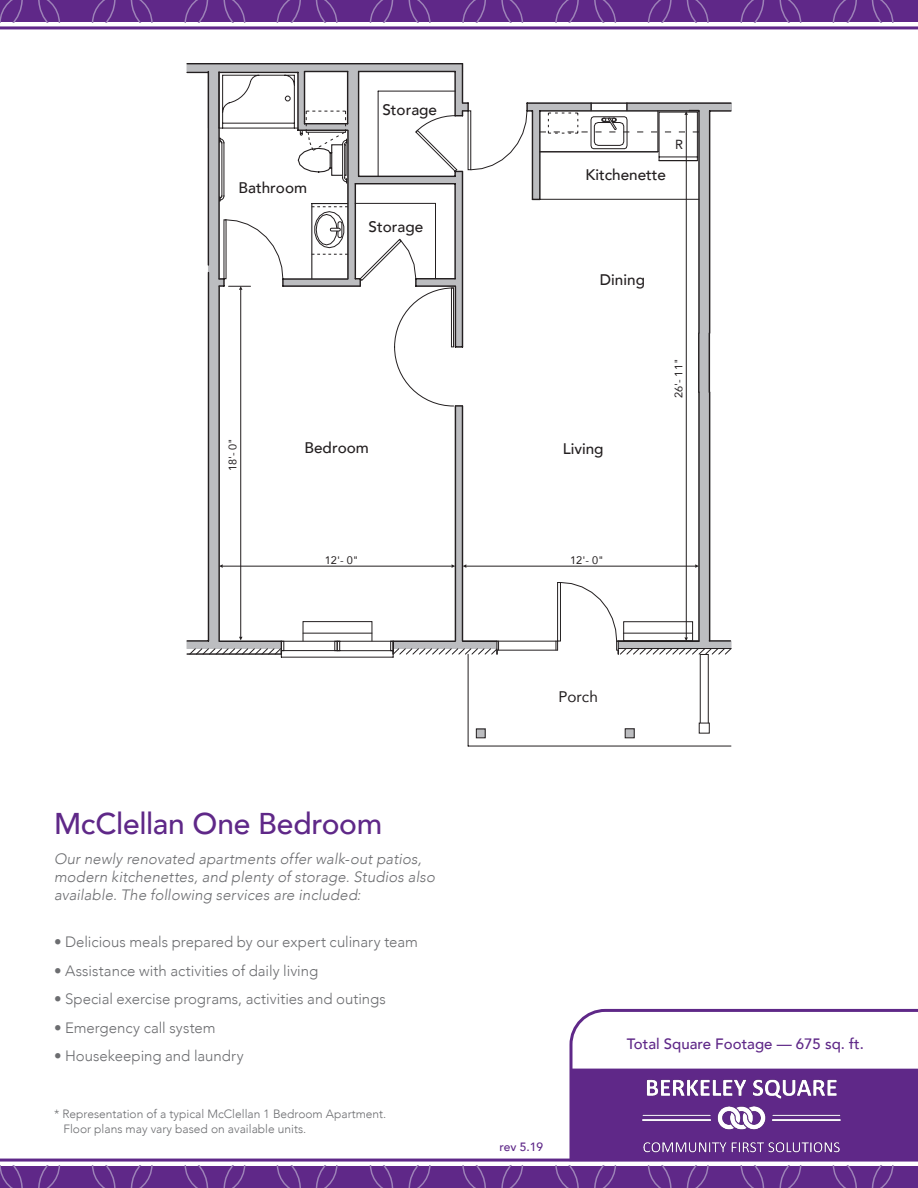
<style>
.page{position:relative;width:918px;height:1188px;background:#fff}
.page>*{position:absolute;margin:0;border:0;box-sizing:border-box;transform-origin:0 0}
.t1{font:500 30px "Avenir";letter-spacing:-.01em;color:#5f2888}
.t2{font:500 15.3px "Avenir";color:#231f20}
.t3{font:15.3px "Avenir";color:#231f20}
.t4{font:300 15px "Avenir";color:#6c6d70}
.t5{font:italic 300 15px/18px "Avenir";letter-spacing:.005em;color:#6c6d70}
.t6{font:500 15px "Avenir";color:#5f2888}
.t7{font:13.2px "Avenir";color:#231f20}
.t8{font:300 12px "Avenir";color:#6c6d70}
.t9{font:500 12px "Avenir";color:#5f2888}
.t10{font:10.95px "Avenir";color:#231f20}
</style>
<div class="page">
<svg style="left:0;top:0;width:918px;height:22px;background:#632e8b"></svg>
<hr style="left:0;top:26px;width:918px;height:3px;background:#5f2888">
<svg style="left:569px;top:1008px;width:349px;height:61px"></svg>
<svg style="left:0;top:1069px;width:918px;height:119px"></svg>
<div style="left:627px;top:103px;width:104px;height:8px;background:#bcbdc0"></div>
<div style="left:699px;top:111px;width:11px;height:281px;background:#bcbdc0"></div>
<div style="left:699px;top:110px;width:11px;height:282px;border:1px solid #bcbdc0"></div>
<div style="left:187px;top:64px;width:276px;height:7px;background:#bcbdc0"></div>
<div style="left:187px;top:63px;width:276px;height:9px;border:1px solid #bcbdc0"></div>
<div style="left:187px;top:641px;width:94px;height:8px;border:1px solid #bcbdc0"></div>
<div style="left:699px;top:392px;width:11px;height:249px;background:#bcbdc0"></div>
<div style="left:699px;top:392px;width:11px;height:249px;border:1px solid #bcbdc0"></div>
<hr style="left:710px;top:110px;width:21px;height:2px;background:#231f20">
<hr style="left:527px;top:102px;width:204px;height:2px;background:#231f20">
<hr style="left:709px;top:111px;width:1px;height:222px;background:#231f20">
<hr style="left:709px;top:392px;width:1px;height:249px;background:#231f20">
<hr style="left:698px;top:392px;width:2px;height:249px;background:#231f20">
<hr style="left:698px;top:111px;width:2px;height:222px;background:#231f20">
<hr style="left:462px;top:64px;width:1px;height:39px;background:#231f20">
<hr style="left:358px;top:71px;width:1px;height:105px;background:#231f20">
<hr style="left:359px;top:71px;width:96px;height:1px;background:#231f20">
<hr style="left:454px;top:71px;width:2px;height:45px;background:#231f20">
<hr style="left:305px;top:71px;width:43px;height:1px;background:#231f20">
<hr style="left:540px;top:199px;width:159px;height:1px;background:#231f20">
<svg style="left:208px;top:72px;width:427px;height:510px"></svg>
<hr style="left:208px;top:72px;width:1px;height:193px;background:#231f20">
<hr style="left:208px;top:273px;width:1px;height:368px;background:#231f20">
<hr style="left:187px;top:640px;width:21px;height:2px;background:#231f20">
<svg style="left:187px;top:72px;width:21px;height:1px"></svg>
<hr style="left:187px;top:63px;width:275px;height:1px;background:#231f20">
<hr style="left:187px;top:653px;width:94px;height:2px;background:#231f20">
<hr style="left:709px;top:333px;width:1px;height:59px;background:#231f20">
<hr style="left:698px;top:333px;width:1px;height:59px;background:#231f20">
<hr style="left:686px;top:115px;width:1px;height:522px;background:#231f20">
<svg style="left:463px;top:564px;width:3px;height:4px"></svg>
<svg style="left:695px;top:564px;width:4px;height:4px"></svg>
<hr style="left:466px;top:566px;width:229px;height:1px;background:#231f20">
<svg style="left:219px;top:564px;width:4px;height:4px"></svg>
<svg style="left:452px;top:564px;width:3px;height:4px"></svg>
<hr style="left:223px;top:566px;width:228px;height:1px;background:#231f20">
<hr style="left:240px;top:290px;width:1px;height:347px;background:#231f20">
<svg style="left:539px;top:103px;width:160px;height:58px"></svg>
<svg style="left:219px;top:111px;width:129px;height:179px"></svg>
<hr style="left:540px;top:151px;width:118px;height:1px;background:#231f20">
<hr style="left:659px;top:160px;width:38px;height:1px;background:#231f20">
<svg style="left:189px;top:582px;width:543px;height:165px"></svg>
<img style="left:636px;top:1075px;width:210px;height:80px">
<p class="t2" style="left:238px;top:175px;width:70px">Bathroom</p>
<p class="t2" style="left:382px;top:96px;width:56px">Storage</p>
<p class="t2" style="left:369px;top:213px;width:56px">Storage</p>
<p class="t10" style="left:224px;top:471px;width:35px;rotate:-90deg">18'- 0"</p>
<p class="t2" style="left:305px;top:435px;width:66px">Bedroom</p>
<p class="t10" style="left:325px;top:551px;width:35px">12'- 0"</p>
<p class="t1" style="left:54px;top:797px;width:330px">McClellan One Bedroom</p>
<p class="t5" style="left:54px;top:850px;width:382px">Our newly renovated apartments offer walk-out patios, modern kitchenettes, and plenty of storage. Studios also available. The following services are included:</p>
<p class="t4" style="left:54px;top:933px;width:365px">• Delicious meals prepared by our expert culinary team</p>
<p class="t4" style="left:54px;top:962px;width:266px">• Assistance with activities of daily living</p>
<p class="t4" style="left:54px;top:990px;width:333px">• Special exercise programs, activities and outings</p>
<p class="t4" style="left:54px;top:1019px;width:163px">• Emergency call system</p>
<p class="t4" style="left:54px;top:1047px;width:191px">• Housekeeping and laundry</p>
<p class="t8" style="left:54px;top:1107px;width:334px">* Representation of a typical McClellan 1 Bedroom Apartment.</p>
<p class="t8" style="left:63px;top:1122px;width:245px">Floor plans may vary based on available units.</p>
<p class="t2" style="left:586px;top:162px;width:82px">Kitchenette</p>
<p class="t7" style="left:675px;top:134px;width:10px">R</p>
<p class="t2" style="left:600px;top:266px;width:47px">Dining</p>
<p class="t2" style="left:563px;top:435px;width:42px">Living</p>
<p class="t10" style="left:670px;top:398px;width:41px;rotate:-90deg">26'- 11"</p>
<p class="t10" style="left:570px;top:551px;width:35px">12'- 0"</p>
<p class="t3" style="left:558px;top:684px;width:41px">Porch</p>
<p class="t9" style="left:499px;top:1136px;width:45px">rev 5.19</p>
<p class="t6" style="left:627px;top:1031px;width:239px">Total Square Footage — 675 sq. ft.</p>
</div>
